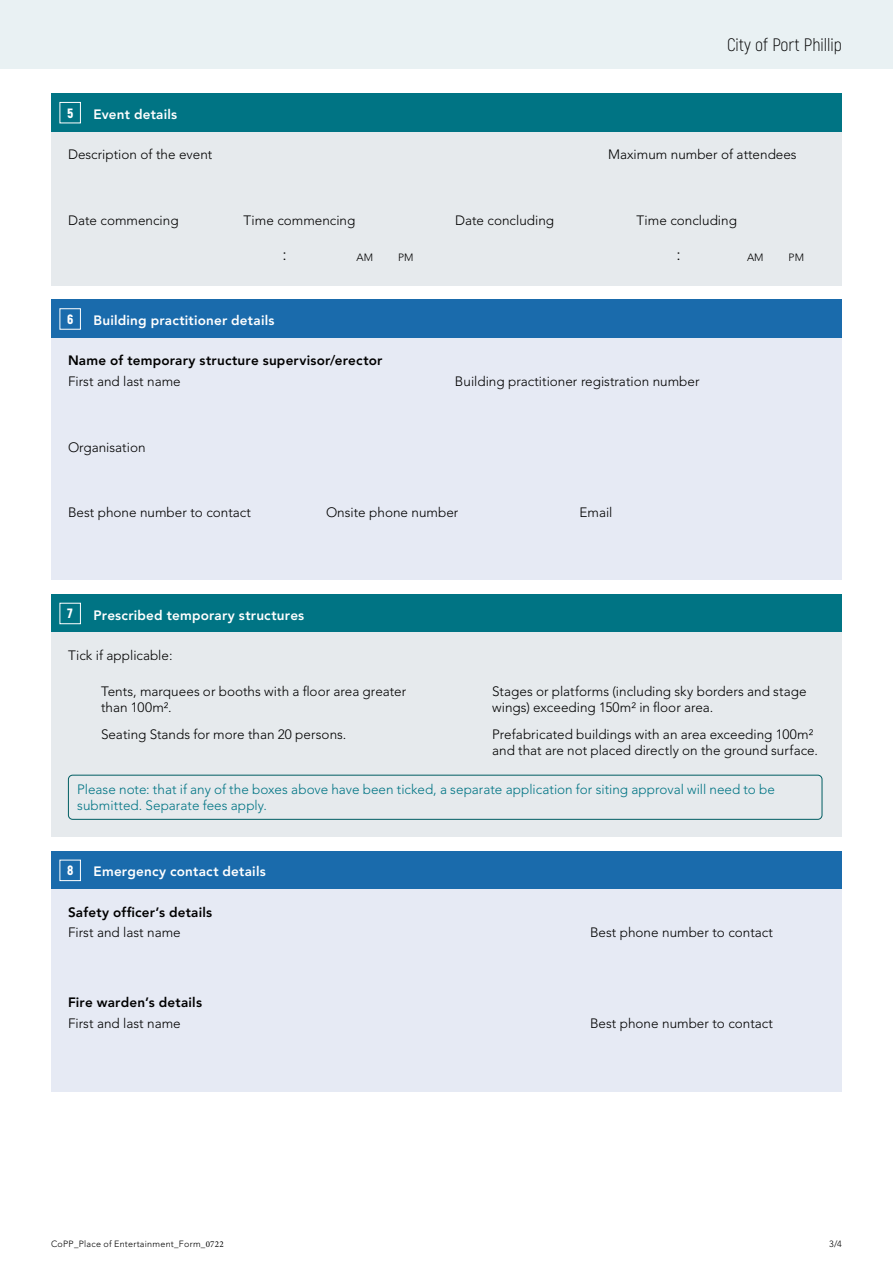
<style>
.page{position:relative;width:893px;height:1263px;background:#fff}
.page>*{position:absolute;margin:0;border:0;box-sizing:border-box;transform-origin:0 0}
.t1{font:300 18px "Akrobat";color:#000}
.t2{font:300 16.5px "Avenir LT Std";color:#000}
.t3{font:300 13.5px/16.2px "Avenir LT Std";color:#000}
.t4{font:300 13.5px/16.2px "Avenir LT Std";color:#007484}
.t5{font:800 13.5px "Avenir LT Std";letter-spacing:.015em;color:#fff}
.t6{font:800 13.5px "Avenir LT Std";letter-spacing:.015em;color:#000}
.t7{font:900 13.5px "Akrobat";color:#fff}
.t8{font:300 10.5px "Avenir LT Std";color:#000}
.t9{font:300 9px "Avenir LT Std";letter-spacing:.03em;color:#000}
.s1{font-family:"Minion Pro";font-weight:400}
</style>
<div class="page">
<div style="left:0;top:0;width:893px;height:68px;background:#e9f1f3"></div>
<div style="left:51px;top:94px;width:791px;height:38px;background:#007484"></div>
<div style="left:51px;top:132px;width:791px;height:153px;background:#e6eaed"></div>
<div style="left:60px;top:102px;width:21px;height:21px;border:1px solid #fff"></div>
<div style="left:51px;top:300px;width:791px;height:38px;background:#1a6bac"></div>
<div style="left:51px;top:338px;width:791px;height:242px;background:#e6eaf4"></div>
<div style="left:60px;top:308px;width:21px;height:22px;border:1px solid #fff"></div>
<div style="left:51px;top:594px;width:791px;height:39px;background:#007484"></div>
<div style="left:51px;top:633px;width:791px;height:204px;background:#e6eaed"></div>
<div style="left:60px;top:603px;width:21px;height:21px;border:1px solid #fff"></div>
<div style="left:68px;top:775px;width:754px;height:45px;border:1px solid #005d62;border-radius:4px"></div>
<div style="left:51px;top:851px;width:791px;height:38px;background:#1a6bac"></div>
<div style="left:51px;top:889px;width:791px;height:203px;background:#e6eaf4"></div>
<div style="left:60px;top:860px;width:21px;height:21px;border:1px solid #fff"></div>
<h1 class="t1" style="left:727px;top:34px;width:116px">City of Port Phillip</h1>
<p class="t7" style="left:67px;top:104px;width:8px">5</p>
<p class="t5" style="left:94px;top:106px;width:85px">Event details</p>
<p class="t3" style="left:68px;top:146px;width:146px">Description of the event</p>
<p class="t3" style="left:608px;top:146px;width:190px">Maximum number of attendees</p>
<p class="t3" style="left:68px;top:212px;width:112px">Date commencing</p>
<p class="t3" style="left:244px;top:212px;width:113px">Time commencing</p>
<p class="t3" style="left:455px;top:212px;width:101px">Date concluding</p>
<p class="t3" style="left:637px;top:212px;width:102px">Time concluding</p>
<p class="t2" style="left:282px;top:244px;width:6px">:</p>
<p class="t8" style="left:356px;top:251px;width:18px">AM</p>
<p class="t8" style="left:398px;top:251px;width:17px">PM</p>
<p class="t2" style="left:676px;top:244px;width:6px">:</p>
<p class="t8" style="left:747px;top:251px;width:18px">AM</p>
<p class="t8" style="left:789px;top:251px;width:17px">PM</p>
<p class="t7" style="left:67px;top:310px;width:8px">6</p>
<p class="t5" style="left:94px;top:312px;width:182px">Building practitioner details</p>
<p class="t6" style="left:68px;top:353px;width:316px">Name of temporary structure supervisor/erector</p>
<p class="t3" style="left:68px;top:373px;width:114px">First and last name</p>
<p class="t3" style="left:455px;top:373px;width:246px">Building practitioner registration number</p>
<p class="t3" style="left:68px;top:439px;width:79px">Organisation</p>
<p class="t3" style="left:68px;top:505px;width:184px">Best phone number to contact</p>
<p class="t3" style="left:326px;top:505px;width:134px">Onsite phone number</p>
<p class="t3" style="left:580px;top:505px;width:34px">Email</p>
<p class="t7" style="left:68px;top:605px;width:7px">7</p>
<p class="t5" style="left:94px;top:607px;width:212px">Prescribed temporary structures</p>
<p class="t3" style="left:68px;top:647px;width:106px">Tick if applicable:</p>
<p class="t3" style="left:101px;top:683px;width:307px">Tents, marquees or booths with a floor area greater than 100m².</p>
<p class="t3" style="left:101px;top:726px;width:247px">Seating Stands for more than 20 persons.</p>
<p class="t3" style="left:492px;top:683px;width:316px">Stages or platforms (including sky borders and stage wings) exceeding 150m² in floor area.</p>
<p class="t3" style="left:492px;top:726px;width:327px">Prefabricated buildings with an area exceeding 100m² and that are not placed directly on the ground surface.</p>
<p class="t4" style="left:77px;top:781px;width:699px">Please note: that if any of the boxes above have been ticked, a separate application for siting approval will need to be submitted. Separate fees apply.</p>
<p class="t7" style="left:67px;top:862px;width:8px">8</p>
<p class="t5" style="left:94px;top:864px;width:174px">Emergency contact details</p>
<p class="t6" style="left:68px;top:904px;width:146px">Safety officer’s details</p>
<p class="t3" style="left:68px;top:924px;width:114px">First and last name</p>
<p class="t3" style="left:590px;top:924px;width:184px">Best phone number to contact</p>
<p class="t6" style="left:68px;top:995px;width:135px">Fire warden’s details</p>
<p class="t3" style="left:68px;top:1015px;width:114px">First and last name</p>
<p class="t3" style="left:590px;top:1015px;width:184px">Best phone number to contact</p>
<p class="t9" style="left:51px;top:1239px;width:174px">CoPP_Place of Entertainment_Form_<span class="s1">0722</span></p>
<p class="t9" style="left:829px;top:1239px;width:14px">3/4</p>
</div>
